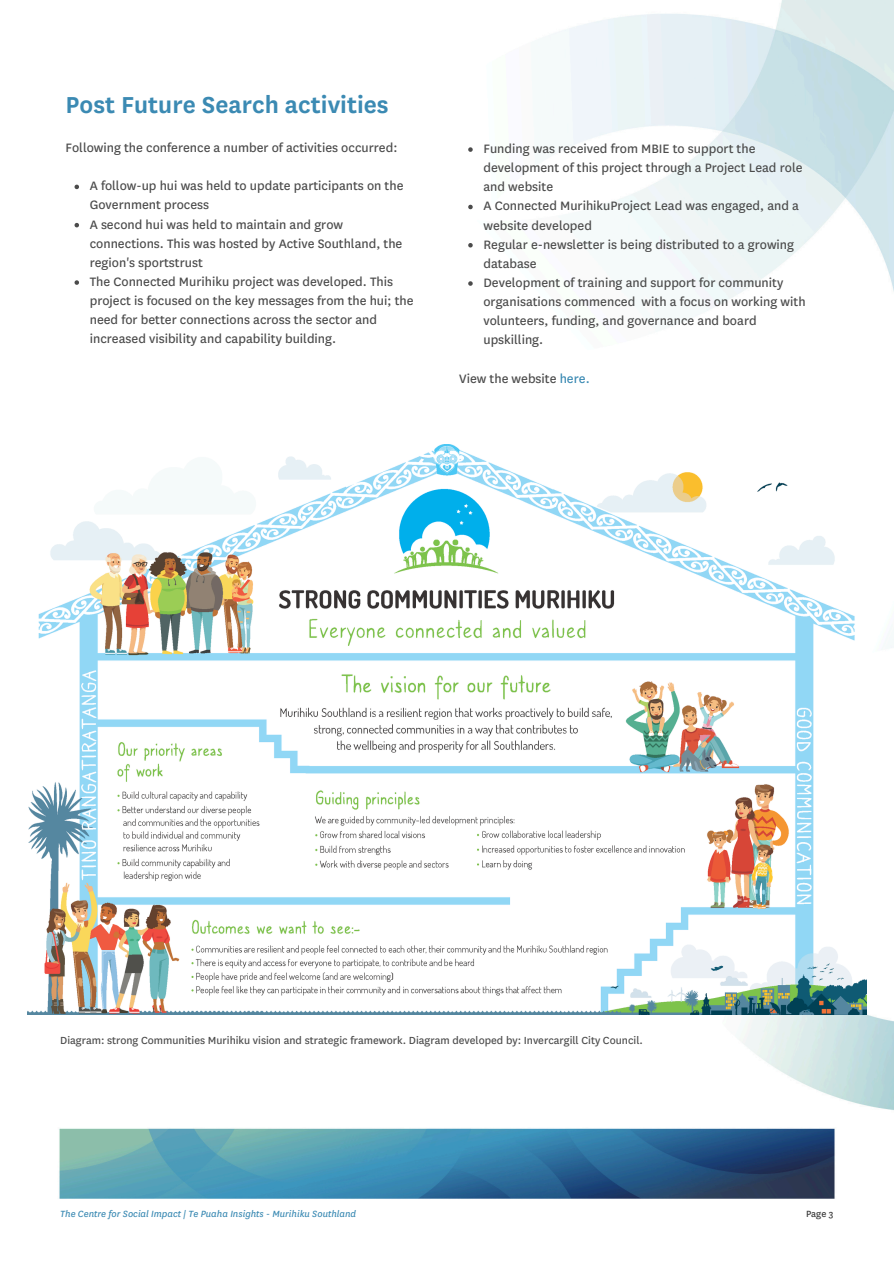
<style>
.page{position:relative;width:894px;height:1264px;background:#fff}
.page>*{position:absolute;margin:0;border:0;box-sizing:border-box;transform-origin:0 0}
.t1{font:600 27px "National";color:#3b8ab3}
.t2{font:14.25px/19.2px "National";color:#4b4b4b}
.t3{font:12px "National";color:#4b4b4b}
.t4{font:italic 10.5px "National";color:#3b8ab3}
.t5{font:10.5px "National";color:#343434}
.s1{color:#3b8ab3}
</style>
<div class="page">
<img style="left:27px;top:0;width:866px;height:1199px">
<img style="left:28px;top:444px;width:838px;height:570px">
<svg style="left:74px;top:185px;width:5px;height:4px"></svg>
<svg style="left:74px;top:223px;width:5px;height:4px"></svg>
<svg style="left:74px;top:280px;width:5px;height:5px"></svg>
<svg style="left:468px;top:147px;width:4px;height:5px"></svg>
<svg style="left:468px;top:205px;width:4px;height:4px"></svg>
<svg style="left:468px;top:243px;width:4px;height:4px"></svg>
<svg style="left:468px;top:281px;width:4px;height:5px"></svg>
<h2 class="t1" style="left:65px;top:90px;width:324px">Post Future Search activities</h2>
<p class="t2" style="left:65px;top:138px;width:333px">Following the conference a number of activities occurred:</p>
<p class="t2" style="left:90px;top:176px;width:315px">A follow-up hui was held to update participants on the<br>Government process</p>
<p class="t2" style="left:90px;top:215px;width:314px">A second hui was held to maintain and grow connections. This was hosted by Active Southland, the region's sportstrust</p>
<p class="t2" style="left:90px;top:272px;width:325px">The Connected Murihiku project was developed. This project is focused on the key messages from the hui; the need for better connections across the sector and increased visibility and capability building.</p>
<p class="t2" style="left:483px;top:139px;width:320px">Funding was received from MBIE to support the development of this project through a Project Lead role and website</p>
<p class="t2" style="left:483px;top:196px;width:317px">A Connected MurihikuProject Lead was engaged, and a website developed</p>
<p class="t2" style="left:483px;top:235px;width:312px">Regular e-newsletter is being distributed to a growing database</p>
<h2 class="t2" style="left:483px;top:273px;width:323px">Development of training and support for community organisations commenced with a focus on working with volunteers, funding, and governance and board upskilling.</h2>
<p class="t2" style="left:459px;top:369px;width:132px">View the website <span class="s1">here.</span></p>
<h4 class="t3" style="left:60px;top:1033px;width:584px">Diagram: strong Communities Murihiku vision and strategic framework. Diagram developed by: Invercargill City Council.</h4>
<p class="t4" style="left:60px;top:1208px;width:297px">The Centre for Social Impact | Te Puaha Insights - Murihiku Southland</p>
<h1 class="t5" style="left:805px;top:1208px;width:29px">Page 3</h1>
</div>
